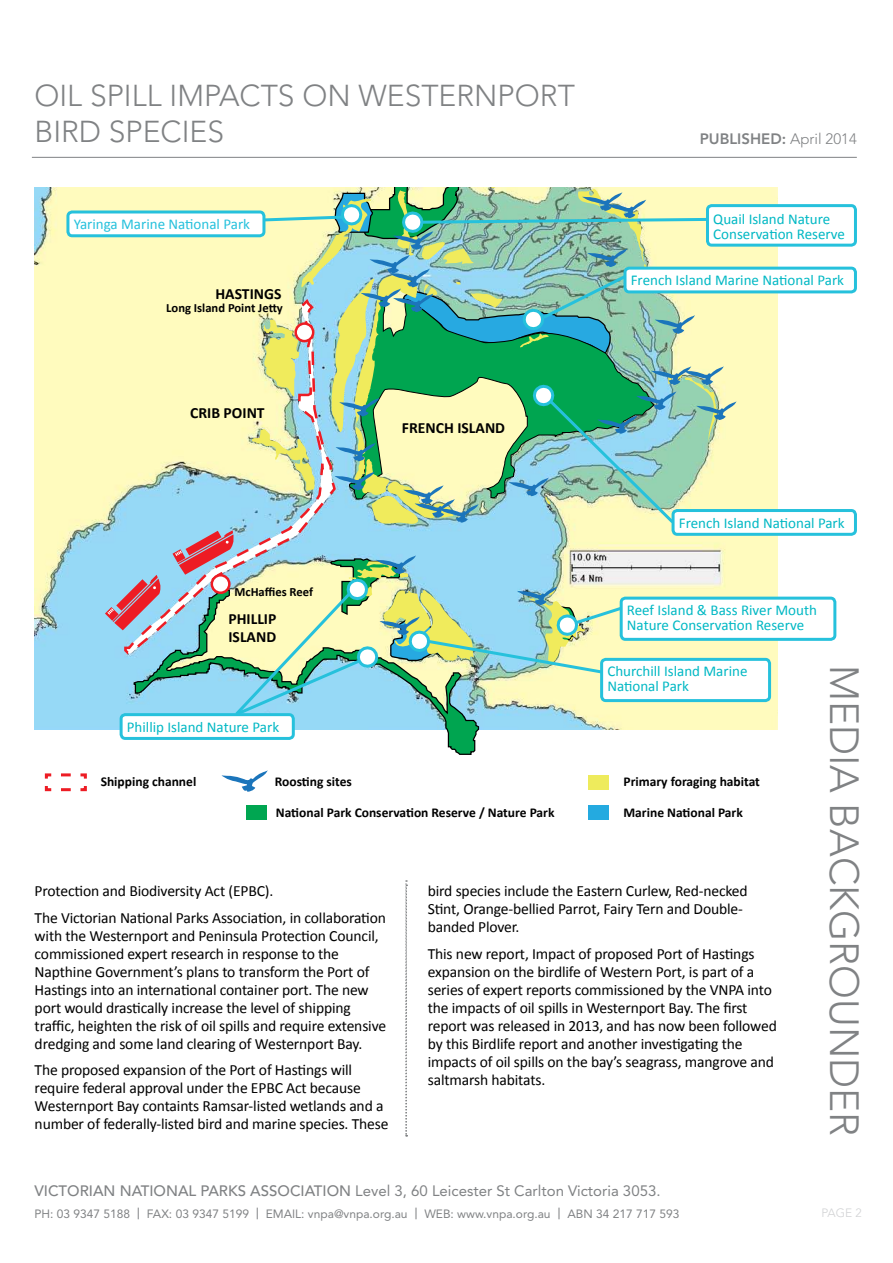
<style>
.page{position:relative;width:893px;height:1263px;background:#fff}
.page>*{position:absolute;margin:0;border:0;box-sizing:border-box;transform-origin:0 0}
.t1{font:300 40.5px "Avenir";color:#808284}
.t2{font:300 30px/36px "Avenir";color:#808284}
.t3{font:15.6px/18px "Calibri";letter-spacing:-.01em;color:#000}
.t4{font:700 15.6px/18px "Calibri";color:#000}
.t5{font:15px/15px "Calibri";color:#00b8c4}
.t6{font:15px "Avenir";color:#808284}
.t7{font:15px "Calibri";color:#26c1dc}
.t8{font:800 15px "Avenir";color:#808284}
.t9{font:700 13.5px "Calibri";color:#000}
.t10{font:700 12.6px "Calibri";color:#000}
.t11{font:12px "Avenir";color:#808284}
.t12{font:300 12px "Avenir";color:#d1d2d4}
.s1{font-weight:300}
.s2{font-weight:500}
.s3{font-size:15px}
</style>
<div class="page">
<hr style="left:32px;top:157px;width:825px;height:1px;background:#808284">
<svg style="left:405px;top:880px;width:2px;height:256px"></svg>
<img style="left:34px;top:187px;width:743px;height:542px">
<svg style="left:295px;top:718px;width:185px;height:37px"></svg>
<div style="left:68px;top:212px;width:196px;height:24px;background:#fff;border-radius:4px"></div>
<div style="left:66px;top:210px;width:199px;height:27px;border:3px solid #26c1dc;border-radius:4px"></div>
<div style="left:707px;top:206px;width:148px;height:39px;background:#fff;border-radius:4px"></div>
<div style="left:706px;top:204px;width:151px;height:43px;border:3px solid #26c1dc;border-radius:4px"></div>
<div style="left:625px;top:268px;width:230px;height:24px;background:#fff;border-radius:4px"></div>
<div style="left:623px;top:267px;width:234px;height:26px;border:3px solid #26c1dc;border-radius:4px"></div>
<div style="left:673px;top:510px;width:182px;height:24px;background:#fff;border-radius:4px"></div>
<div style="left:672px;top:509px;width:185px;height:27px;border:3px solid #26c1dc;border-radius:4px"></div>
<div style="left:602px;top:659px;width:168px;height:42px;background:#fff;border-radius:4px"></div>
<div style="left:600px;top:658px;width:171px;height:44px;border:3px solid #26c1dc;border-radius:4px"></div>
<div style="left:121px;top:715px;width:172px;height:23px;background:#fff;border-radius:4px"></div>
<div style="left:120px;top:713px;width:175px;height:27px;border:3px solid #26c1dc;border-radius:4px"></div>
<div style="left:621px;top:598px;width:214px;height:41px;background:#fff;border-radius:4px"></div>
<div style="left:620px;top:597px;width:216px;height:44px;border:3px solid #26c1dc;border-radius:4px"></div>
<img style="left:105px;top:187px;width:632px;height:531px">
<svg style="left:44px;top:773px;width:43px;height:19px"></svg>
<div style="left:246px;top:805px;width:20px;height:15px;background:#00a651"></div>
<div style="left:589px;top:805px;width:20px;height:15px;background:#24aae0"></div>
<div style="left:589px;top:775px;width:20px;height:15px;background:#eeeb5c"></div>
<svg style="left:222px;top:770px;width:46px;height:22px"></svg>
<h2 class="t2" style="left:34px;top:80px;width:542px">OIL SPILL IMPACTS ON WESTERNPORT<br>BIRD SPECIES</h2>
<p class="t8" style="left:700px;top:130px;width:159px">PUBLISHED: <span class="s1">April 2014</span></p>
<p class="t7" style="left:74px;top:215px;width:178px">Yaringa Marine National Park</p>
<p class="t5" style="left:713px;top:211px;width:133px">Quail Island Nature<br>Conservation Reserve</p>
<p class="t5" style="left:631px;top:272px;width:215px">French Island Marine National Park</p>
<p class="t4" style="left:215px;top:284px;width:68px">HASTINGS</p>
<p class="t10" style="left:166px;top:300px;width:118px">Long Island Point Jetty</p>
<p class="t4" style="left:190px;top:403px;width:76px">CRIB POINT</p>
<p class="t10" style="left:234px;top:584px;width:80px">McHaffies Reef</p>
<p class="t4" style="left:228px;top:609px;width:49px">PHILLIP<br>ISLAND</p>
<p class="t4" style="left:402px;top:418px;width:105px">FRENCH ISLAND</p>
<p class="t5" style="left:679px;top:514px;width:167px">French Island National Park</p>
<p class="t5" style="left:627px;top:602px;width:191px">Reef Island &amp; Bass River Mouth<br>Nature Conservation Reserve</p>
<p class="t5" style="left:127px;top:718px;width:154px">Phillip Island Nature Park</p>
<p class="t5" style="left:607px;top:663px;width:142px">Churchill Island Marine<br>National Park</p>
<p class="t9" style="left:101px;top:773px;width:97px">Shipping channel</p>
<p class="t9" style="left:275px;top:773px;width:79px">Roosting sites</p>
<p class="t9" style="left:276px;top:804px;width:280px">National Park Conservation Reserve / Nature Park</p>
<p class="t9" style="left:623px;top:804px;width:121px">Marine National Park</p>
<p class="t9" style="left:623px;top:773px;width:138px">Primary foraging habitat</p>
<p class="t3" style="left:35px;top:877px;width:353px;line-height:26.5px">Protection and Biodiversity Act (EPBC).<br>The Victorian National Parks Association, in collaboration</p>
<p class="t3" style="left:35px;top:926px;width:353px">with the Westernport and Peninsula Protection Council, commissioned expert research in response to the Napthine Government’s plans to transform the Port of Hastings into an international container port. The new port would drastically increase the level of shipping traffic, heighten the risk of oil spills and require extensive dredging and some land clearing of Westernport Bay.</p>
<p class="t3" style="left:35px;top:1060px;width:355px">The proposed expansion of the Port of Hastings will require federal approval under the EPBC Act because Westernport Bay containts Ramsar-listed wetlands and a number of federally-listed bird and marine species. These</p>
<p class="t3" style="left:428px;top:881px;width:321px">bird species include the Eastern Curlew, Red-necked<br>Stint, Orange-bellied Parrot, Fairy Tern and Double&shy;banded Plover.</p>
<p class="t3" style="left:428px;top:944px;width:351px">This new report, Impact of proposed Port of Hastings expansion on the birdlife of Western Port, is part of a series of expert reports commissioned by the VNPA into the impacts of oil spills in Westernport Bay. The first report was released in 2013, and has now been followed by this Birdlife report and another investigating the impacts of oil spills on the bay’s seagrass, mangrove and saltmarsh habitats.</p>
<p class="t6" style="left:34px;top:1184px;width:628px"><span class="s2">VICTORIAN NATIONAL PARKS ASSOCIATION</span> Level 3, 60 Leicester St Carlton Victoria 3053.</p>
<p class="t11" style="left:34px;top:1209px;width:646px">PH: 03 9347 5188 <span class="s3">|</span> FAX: 03 9347 5199 <span class="s3">|</span> EMAIL: vnpa@vnpa.org.au <span class="s3">|</span> WEB: www.vnpa.org.au <span class="s3">|</span> ABN 34 217 717 593</p>
<h1 class="t1" style="left:861px;top:664px;width:473px;rotate:90deg">MEDIA BACKGROUNDER</h1>
<p class="t12" style="left:822px;top:1208px;width:42px">PAGE 2</p>
</div>
